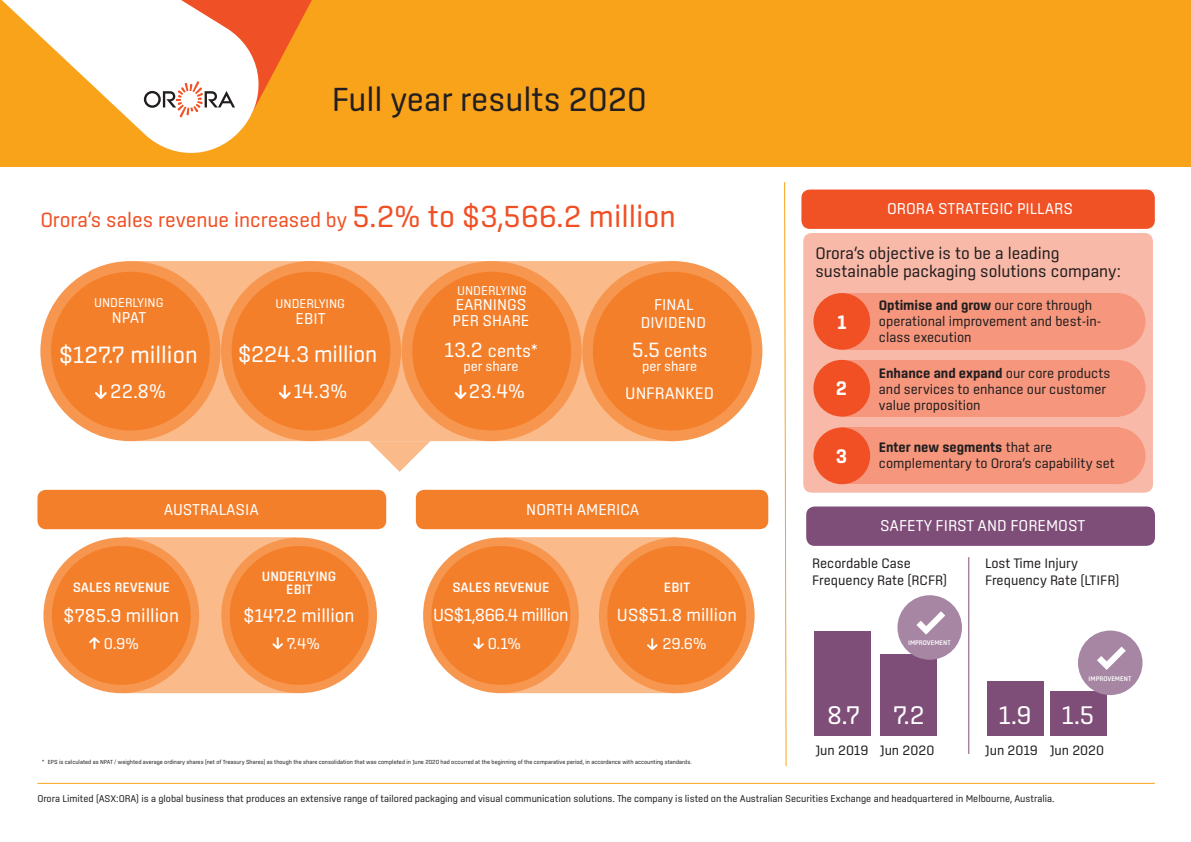
<style>
.page{position:relative;width:1191px;height:842px;background:#fff}
.page>*{position:absolute;margin:0;border:0;box-sizing:border-box;transform-origin:0 0}
.Body_text{font:34px "Center";color:#231f20}
.Body_text-2{font:26px "Center";color:#fff}
.Body_text-3{font:24px "Center";color:#fff}
.Body_text-4{font:23px "Center";letter-spacing:-.01em;color:#fff}
.Body_Text{font:21px "Center";color:#f05024}
.Body_text-5{font:20px "Center";color:#fff}
.Body_text-6{font:700 20px "Center";color:#fff}
.Body_text-7{font:19px "Center";color:#fff}
.Body_text-8{font:18px "Center";color:#fff}
.Body_text-9{font:18px "Center";letter-spacing:-.03em;color:#fff}
.Body_text-10{font:17px/18px "Center";color:#231f20}
.Body_text-11{font:17px "Center";color:#fff}
.Body_text-12{font:16px/16px "Center";color:#fff}
.Body_text-13{font:14px/16px "Center";color:#231f20}
.Body_text-14{font:14px "Center";color:#fff}
.Body_text-15{font:500 13.8px/13px "Center";color:#fff;text-align:center}
.Body_text-16{font:13.8px "Center";color:#231f20}
.Body_text-17{font:13px "Center";color:#fff}
.Body_text-18{font:10px "Center";color:#231f20}
.Body_text-19{font:500 6.8px "Center";color:#fff}
.Body_text-20{font:6px "Center";color:#231f20}
.s1{font-size:31px}
.s2{font-size:21px}
.s3{font-weight:700}
</style>
<div class="page">
<div style="left:0;top:0;width:1191px;height:167px;background:#f9a31b"></div>
<div style="left:129px;top:261px;width:550px;height:180px;background:#faba89;border-radius:6px"></div>
<div style="left:119px;top:537px;width:180px;height:156px;background:#faba89;border-radius:6px"></div>
<div style="left:500px;top:537px;width:181px;height:156px;background:#faba89;border-radius:6px"></div>
<div style="left:401px;top:261px;width:180px;height:180px;background:#f7964f;border-radius:50%"></div>
<div style="left:412px;top:272px;width:159px;height:158px;background:#f47f2a;border-radius:50%"></div>
<div style="left:221px;top:261px;width:180px;height:180px;background:#f7964f;border-radius:50%"></div>
<div style="left:232px;top:272px;width:158px;height:158px;background:#f47f2a;border-radius:50%"></div>
<div style="left:40px;top:261px;width:180px;height:180px;background:#f7964f;border-radius:50%"></div>
<div style="left:51px;top:272px;width:159px;height:158px;background:#f47f2a;border-radius:50%"></div>
<div style="left:582px;top:261px;width:180px;height:180px;background:#f7964f;border-radius:50%"></div>
<div style="left:593px;top:272px;width:158px;height:158px;background:#f47f2a;border-radius:50%"></div>
<svg style="left:369px;top:441px;width:61px;height:31px"></svg>
<div style="left:37px;top:490px;width:349px;height:39px;background:#f47f2a;border-radius:9px"></div>
<div style="left:416px;top:490px;width:352px;height:39px;background:#f47f2a;border-radius:9px"></div>
<div style="left:43px;top:537px;width:156px;height:156px;background:#f7964f;border-radius:50%"></div>
<div style="left:52px;top:546px;width:139px;height:139px;background:#f47f2a;border-radius:50%"></div>
<div style="left:423px;top:537px;width:156px;height:156px;background:#f7964f;border-radius:50%"></div>
<div style="left:431px;top:546px;width:139px;height:139px;background:#f47f2a;border-radius:50%"></div>
<div style="left:221px;top:537px;width:156px;height:156px;background:#f7964f;border-radius:50%"></div>
<div style="left:230px;top:546px;width:138px;height:139px;background:#f47f2a;border-radius:50%"></div>
<div style="left:599px;top:537px;width:155px;height:156px;background:#f7964f;border-radius:50%"></div>
<div style="left:607px;top:546px;width:139px;height:139px;background:#f47f2a;border-radius:50%"></div>
<svg style="left:95px;top:385px;width:12px;height:14px"></svg>
<svg style="left:279px;top:385px;width:12px;height:14px"></svg>
<svg style="left:454px;top:385px;width:12px;height:14px"></svg>
<svg style="left:89px;top:637px;width:11px;height:12px"></svg>
<svg style="left:272px;top:637px;width:11px;height:12px"></svg>
<svg style="left:473px;top:637px;width:11px;height:12px"></svg>
<svg style="left:647px;top:638px;width:10px;height:12px"></svg>
<div style="left:801px;top:190px;width:353px;height:39px;background:#f05125;border-radius:9px"></div>
<div style="left:803px;top:233px;width:350px;height:260px;background:#f9b9a8;border-radius:9px"></div>
<div style="left:842px;top:293px;width:277px;height:57px;background:#f6967c"></div>
<div style="left:841px;top:360px;width:278px;height:57px;background:#f6967c"></div>
<div style="left:841px;top:427px;width:278px;height:57px;background:#f6967c"></div>
<div style="left:813px;top:293px;width:57px;height:57px;background:#f05024;border-radius:50%"></div>
<div style="left:1088px;top:293px;width:57px;height:57px;background:#f6967c;border-radius:50%"></div>
<div style="left:813px;top:360px;width:57px;height:57px;background:#f05024;border-radius:50%"></div>
<div style="left:1088px;top:360px;width:57px;height:57px;background:#f6967c;border-radius:50%"></div>
<div style="left:813px;top:427px;width:57px;height:57px;background:#f05024;border-radius:50%"></div>
<div style="left:1088px;top:427px;width:57px;height:57px;background:#f6967c;border-radius:50%"></div>
<svg style="left:784px;top:182px;width:3px;height:585px"></svg>
<div style="left:806px;top:506px;width:349px;height:40px;background:#7e4d78;border-radius:9px"></div>
<div style="left:880px;top:654px;width:57px;height:82px;background:#7e4d78"></div>
<div style="left:814px;top:631px;width:57px;height:105px;background:#7e4d78"></div>
<div style="left:1049px;top:691px;width:57px;height:45px;background:#7e4d78"></div>
<div style="left:986px;top:681px;width:57px;height:55px;background:#7e4d78"></div>
<hr style="left:37px;top:783px;width:1117px;height:1px;background:#f9a31b">
<svg style="left:2px;top:0;width:248px;height:153px"></svg>
<svg style="left:144px;top:0;width:168px;height:117px"></svg>
<hr style="left:968px;top:557px;width:1px;height:197px;background:#7e4d78">
<div style="left:897px;top:595px;width:65px;height:65px;background:#a686a3;border-radius:50%"></div>
<div style="left:1078px;top:630px;width:64px;height:65px;background:#a686a3;border-radius:50%"></div>
<svg style="left:916px;top:611px;width:29px;height:24px"></svg>
<svg style="left:1097px;top:646px;width:28px;height:24px"></svg>
<p class="Body_text" style="left:332px;top:80px;width:317px">Full year results 2020</p>
<p class="Body_Text" style="left:40px;top:208px;width:637px">Orora’s sales revenue increased by <span class="s1">5.2% to $3,566.2 million</span></p>
<p class="Body_text-17" style="left:94px;top:295px;width:71px">UNDERLYING</p>
<p class="Body_text-12" style="left:112px;top:309px;width:36px">NPAT</p>
<p class="Body_text-17" style="left:275px;top:296px;width:71px">UNDERLYING</p>
<p class="Body_text-12" style="left:295px;top:310px;width:32px">EBIT</p>
<p class="Body_text-17" style="left:457px;top:283px;width:71px">UNDERLYING</p>
<p class="Body_text-12" style="left:452px;top:296px;width:78px">EARNINGS<br>PER SHARE</p>
<h1 class="Body_text-12" style="left:640px;top:295px;width:67px;line-height:18px;text-align:center">FINAL<br>DIVIDEND</h1>
<p class="Body_text-3" style="left:59px;top:341px;width:140px">$127.7 million</p>
<p class="Body_text-4" style="left:238px;top:341px;width:140px">$224.3 million</p>
<p class="Body_text-8" style="left:444px;top:341px;width:95px"><span class="s2">13.2</span> cents*</p>
<p class="Body_text-14" style="left:463px;top:358px;width:57px">per share</p>
<p class="Body_text-5" style="left:110px;top:380px;width:57px">22.8%</p>
<p class="Body_text-5" style="left:293px;top:380px;width:55px">14.3%</p>
<p class="Body_text-5" style="left:469px;top:380px;width:57px">23.4%</p>
<p class="Body_text-8" style="left:632px;top:341px;width:77px"><span class="s2">5.5</span> cents</p>
<p class="Body_text-14" style="left:642px;top:358px;width:57px">per share</p>
<p class="Body_text-11" style="left:625px;top:384px;width:90px">UNFRANKED</p>
<p class="Body_text-12" style="left:164px;top:501px;width:97px">AUSTRALASIA</p>
<p class="Body_text-12" style="left:526px;top:501px;width:115px">NORTH AMERICA</p>
<p class="Body_text-15" style="left:262px;top:570px;width:76px">UNDERLYING<br>EBIT</p>
<p class="Body_text-15" style="left:664px;top:581px;width:28px">EBIT</p>
<p class="Body_text-15" style="left:73px;top:581px;width:99px">SALES REVENUE</p>
<p class="Body_text-15" style="left:452px;top:581px;width:99px">SALES REVENUE</p>
<p class="Body_text-7" style="left:63px;top:605px;width:117px">$785.9 million</p>
<p class="Body_text-7" style="left:244px;top:605px;width:113px">$147.2 million</p>
<p class="Body_text-9" style="left:433px;top:605px;width:137px">US$1,866.4 million</p>
<p class="Body_text-8" style="left:616px;top:605px;width:122px">US$51.8 million</p>
<p class="Body_text-12" style="left:104px;top:635px;width:37px">0.9%</p>
<p class="Body_text-12" style="left:287px;top:635px;width:35px">7.4%</p>
<p class="Body_text-12" style="left:488px;top:635px;width:35px">0.1%</p>
<p class="Body_text-12" style="left:662px;top:635px;width:46px">29.6%</p>
<p class="Body_text-20" style="left:42px;top:759px;width:651px">* EPS is calculated as NPAT / weighted average ordinary shares (net of Treasury Shares) as though the share consolidation that was completed in June 2020 had occurred at the beginning of the comparative period, in accordance with accounting standards.</p>
<p class="Body_text-12" style="left:887px;top:200px;width:187px">ORORA STRATEGIC PILLARS</p>
<p class="Body_text-10" style="left:815px;top:243px;width:307px">Orora’s objective is to be a leading sustainable packaging solutions company:</p>
<p class="Body_text-6" style="left:837px;top:310px;width:11px">1</p>
<p class="Body_text-13" style="left:879px;top:297px;width:224px"><span class="s3">Optimise and grow</span> our core through operational improvement and best-in&shy;class execution</p>
<p class="Body_text-13" style="left:879px;top:365px;width:233px"><span class="s3">Enhance and expand</span> our core products and services to enhance our customer value proposition</p>
<p class="Body_text-13" style="left:879px;top:439px;width:237px"><span class="s3">Enter new segments</span> that are complementary to Orora’s capability set</p>
<p class="Body_text-6" style="left:836px;top:377px;width:13px">2</p>
<p class="Body_text-6" style="left:836px;top:444px;width:13px">3</p>
<p class="Body_text-12" style="left:880px;top:517px;width:207px">SAFETY FIRST AND FOREMOST</p>
<h1 class="Body_text-13" style="left:812px;top:555px;width:136px;line-height:17px">Recordable Case<br>Frequency Rate (RCFR)</h1>
<h1 class="Body_text-13" style="left:985px;top:555px;width:135px;line-height:17px">Lost Time Injury<br>Frequency Rate (LTIFR)</h1>
<p class="Body_text-19" style="left:908px;top:639px;width:44px">IMPROVEMENT</p>
<p class="Body_text-2" style="left:827px;top:700px;width:34px">8.7</p>
<p class="Body_text-2" style="left:893px;top:700px;width:33px">7.2</p>
<p class="Body_text-16" style="left:815px;top:743px;width:54px">Jun 2019</p>
<p class="Body_text-16" style="left:880px;top:743px;width:56px">Jun 2020</p>
<p class="Body_text-19" style="left:1088px;top:674px;width:44px">IMPROVEMENT</p>
<p class="Body_text-2" style="left:998px;top:700px;width:35px">1.9</p>
<p class="Body_text-2" style="left:1061px;top:700px;width:35px">1.5</p>
<p class="Body_text-16" style="left:985px;top:743px;width:54px">Jun 2019</p>
<p class="Body_text-16" style="left:1049px;top:743px;width:56px">Jun 2020</p>
<p class="Body_text-18" style="left:37px;top:793px;width:1018px">Orora Limited (ASX:ORA) is a global business that produces an extensive range of tailored packaging and visual communication solutions. The company is listed on the Australian Securities Exchange and headquartered in Melbourne, Australia.</p>
</div>
